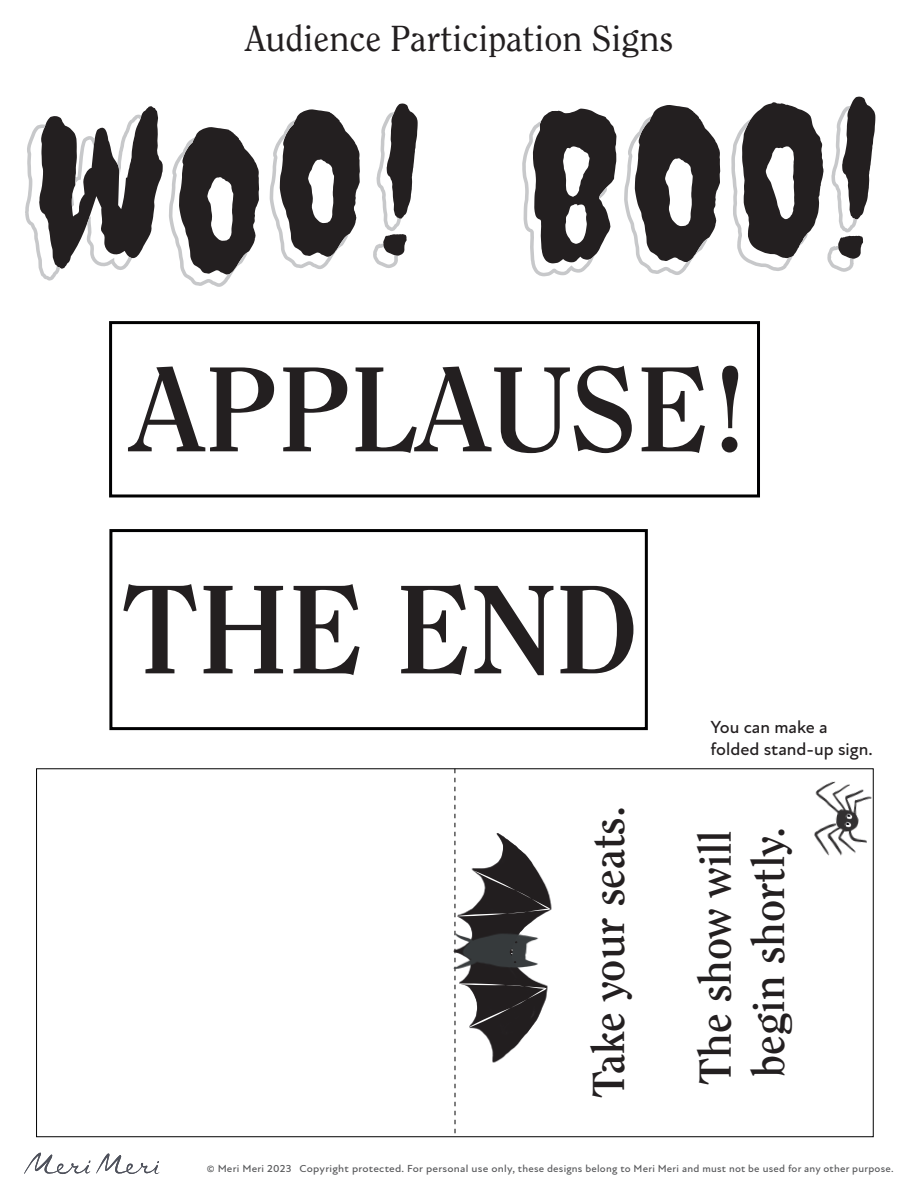
<style>
.page{position:relative;width:918px;height:1188px;background:#fff}
.page>*{position:absolute;margin:0;border:0;box-sizing:border-box;transform-origin:0 0}
.t1{font:700 124.95px "Clearface Std";color:#231f20}
.t2{font:700 119.85px "Clearface Std";color:#231f20}
.t3{font:700 44.55px/53.4px "Clearface Std";color:#231f20}
.t4{font:36px "Clearface Std";color:#231f20}
.t5{font:500 18px/21.6px "New Atten";color:#231f20}
.t6{font:500 10.5px "New Atten";letter-spacing:.02em;color:#57585a;scale:1.04 1}
</style>
<div class="page">
<svg style="left:96px;top:1153px;width:63px;height:21px"></svg>
<svg style="left:24px;top:1153px;width:66px;height:21px"></svg>
<svg style="left:373px;top:104px;width:45px;height:164px"></svg>
<svg style="left:270px;top:109px;width:90px;height:160px"></svg>
<svg style="left:169px;top:127px;width:90px;height:160px"></svg>
<svg style="left:25px;top:106px;width:138px;height:175px"></svg>
<svg style="left:522px;top:109px;width:94px;height:167px"></svg>
<svg style="left:624px;top:105px;width:96px;height:170px"></svg>
<svg style="left:731px;top:97px;width:144px;height:175px"></svg>
<div style="left:109px;top:321px;width:651px;height:176px;border:3px solid #000001"></div>
<div style="left:109px;top:529px;width:539px;height:201px;border:3px solid #000001"></div>
<svg style="left:36px;top:768px;width:838px;height:369px"></svg>
<img style="left:792px;top:768px;width:82px;height:103px">
<svg style="left:844px;top:811px;width:11px;height:17px"></svg>
<img style="left:447px;top:825px;width:113px;height:245px">
<img style="left:448px;top:927px;width:7px;height:48px">
<svg style="left:455px;top:769px;width:95px;height:368px"></svg>
<h3 class="t4" style="left:245px;top:17px;width:430px">Audience Participation Signs</h3>
<h2 class="t2" style="left:131px;top:337px;width:620px">APPLAUSE!</h2>
<h1 class="t1" style="left:122px;top:555px;width:519px">THE END</h1>
<h3 class="t3" style="left:582px;top:1098px;width:293px;rotate:-90deg">Take your seats.</h3>
<h3 class="t5" style="left:711px;top:717px;width:164px">You can make a folded stand-up sign.</h3>
<h3 class="t3" style="left:688px;top:1085px;width:259px;rotate:-90deg">The show will begin shortly.</h3>
<p class="t6" style="left:207px;top:1163px;width:662px">© Meri Meri 2023 Copyright protected. For personal use only, these designs belong to Meri Meri and must not be used for any other purpose.</p>
</div>
